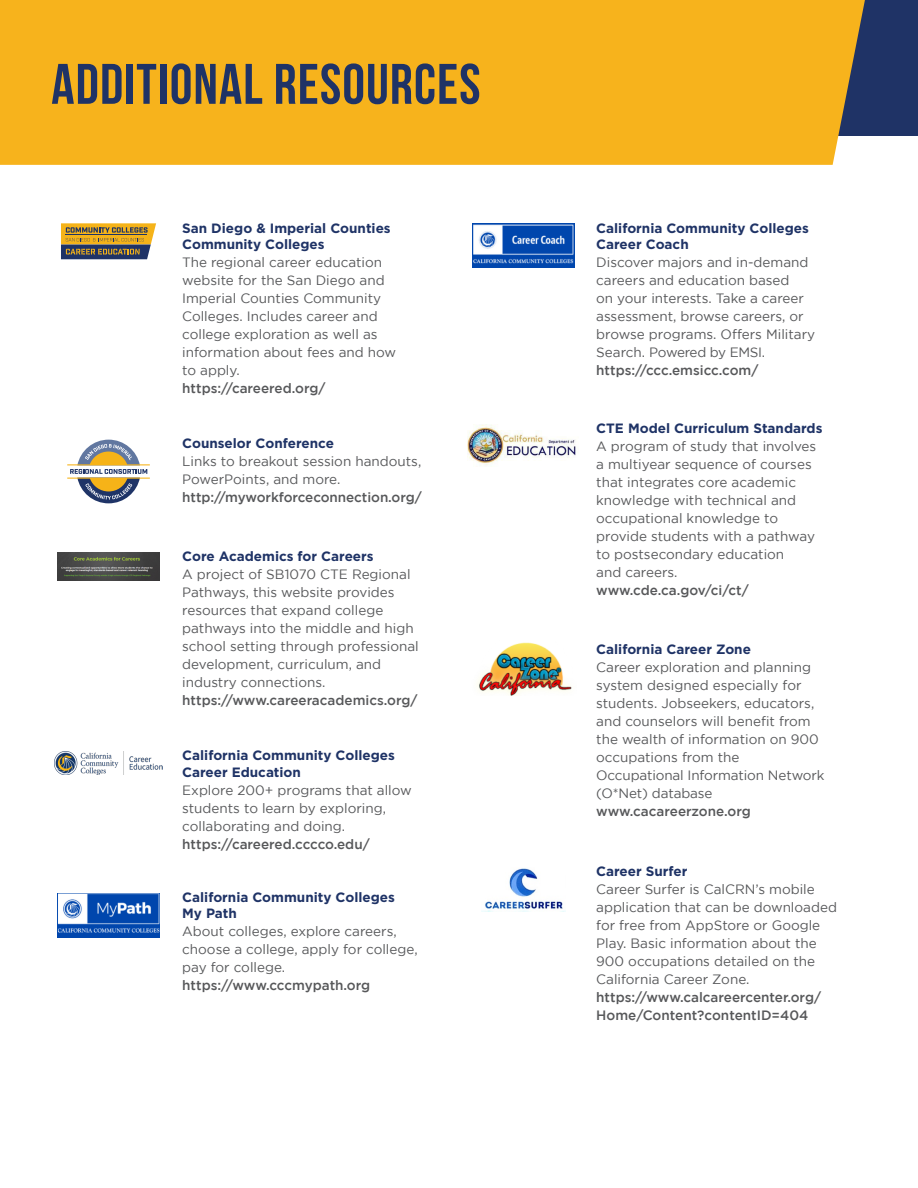
<style>
.page{position:relative;width:918px;height:1188px;background:#fff}
.page>*{position:absolute;margin:0;border:0;box-sizing:border-box;transform-origin:0 0}
.GCCD_Paragraph{font:57px "Bebas Neue";letter-spacing:.02em;color:#1f3366}
.Career_Pathway_descr{font:13.5px/18px "Gotham";color:#57585a}
.GCCD_Paragraph-2{font:700 13.5px/16.5px "Gotham";color:#1f3366}
.Career_Pathway_descr-2{font:500 13.5px "Gotham";color:#57585a}
.GCCD_Paragraph-3{font:13.5px/18px "Gotham";color:#57585a}
.GCCD_Paragraph-4{font:500 13.5px/18px "Gotham";color:#57585a}
</style>
<div class="page">
<img style="left:477px;top:642px;width:95px;height:53px">
<img style="left:468px;top:424px;width:108px;height:41px">
<img style="left:472px;top:223px;width:102px;height:44px">
<img style="left:58px;top:894px;width:102px;height:44px">
<img style="left:58px;top:552px;width:102px;height:28px">
<div style="left:0;top:0;width:918px;height:136px;background:#1f3366"></div>
<div style="left:0;top:0;width:865px;height:165px;background:#f7b31c"></div>
<svg style="left:67px;top:440px;width:83px;height:63px"></svg>
<img style="left:481px;top:868px;width:84px;height:44px">
<img style="left:54px;top:751px;width:109px;height:23px">
<svg style="left:61px;top:223px;width:95px;height:36px"></svg>
<p class="GCCD_Paragraph" style="left:51px;top:53px;width:431px">ADDITIONAL RESOURCES</p>
<p class="GCCD_Paragraph-2" style="left:182px;top:220px;width:210px">San Diego &amp; Imperial Counties<br>Community Colleges</p>
<p class="Career_Pathway_descr" style="left:182px;top:253px;width:215px">The regional career education website for the San Diego and<br>Imperial Counties Community<br>Colleges. Includes career and college exploration as well as information about fees and how to apply.</p>
<p class="Career_Pathway_descr-2" style="left:182px;top:381px;width:145px">https://careered.org/</p>
<p class="GCCD_Paragraph-2" style="left:182px;top:435px;width:153px">Counselor Conference</p>
<p class="Career_Pathway_descr" style="left:182px;top:452px;width:241px">Links to breakout session handouts,<br>PowerPoints, and more.</p>
<p class="Career_Pathway_descr-2" style="left:182px;top:490px;width:241px">http://myworkforceconnection.org/</p>
<p class="GCCD_Paragraph-2" style="left:182px;top:548px;width:193px">Core Academics for Careers</p>
<p class="Career_Pathway_descr" style="left:182px;top:565px;width:238px">A project of SB1070 CTE Regional<br>Pathways, this website provides resources that expand college pathways into the middle and high school setting through professional development, curriculum, and industry connections.</p>
<p class="Career_Pathway_descr-2" style="left:182px;top:693px;width:237px">https://www.careeracademics.org/</p>
<p class="GCCD_Paragraph-2" style="left:182px;top:747px;width:214px">California Community Colleges<br>Career Education</p>
<p class="GCCD_Paragraph-3" style="left:182px;top:781px;width:231px">Explore 200+ programs that allow students to learn by exploring, collaborating and doing.</p>
<p class="Career_Pathway_descr-2" style="left:182px;top:836px;width:189px">https://careered.cccco.edu/</p>
<p class="GCCD_Paragraph-2" style="left:182px;top:889px;width:214px">California Community Colleges<br>My Path</p>
<p class="Career_Pathway_descr" style="left:182px;top:922px;width:237px">About colleges, explore careers, choose a college, apply for college, pay for college.</p>
<p class="Career_Pathway_descr-2" style="left:182px;top:978px;width:190px">https://www.cccmypath.org</p>
<p class="GCCD_Paragraph-2" style="left:596px;top:220px;width:214px">California Community Colleges<br>Career Coach</p>
<p class="Career_Pathway_descr" style="left:596px;top:253px;width:220px">Discover majors and in-demand careers and education based<br>on your interests. Take a career assessment, browse careers, or browse programs. Offers Military<br>Search. Powered by EMSI.</p>
<p class="Career_Pathway_descr-2" style="left:596px;top:363px;width:164px">https://ccc.emsicc.com/</p>
<p class="GCCD_Paragraph-2" style="left:596px;top:420px;width:228px">CTE Model Curriculum Standards</p>
<p class="Career_Pathway_descr" style="left:596px;top:437px;width:222px">A program of study that involves a multiyear sequence of courses that integrates core academic knowledge with technical and occupational knowledge to provide students with a pathway to postsecondary education<br>and careers.</p>
<p class="Career_Pathway_descr-2" style="left:596px;top:583px;width:154px">www.cde.ca.gov/ci/ct/</p>
<p class="GCCD_Paragraph-2" style="left:596px;top:641px;width:156px">California Career Zone</p>
<p class="Career_Pathway_descr" style="left:596px;top:658px;width:230px">Career exploration and planning system designed especially for students. Jobseekers, educators, and counselors will benefit from the wealth of information on 900 occupations from the<br>Occupational Information Network (O*Net) database</p>
<p class="Career_Pathway_descr-2" style="left:596px;top:804px;width:156px">www.cacareerzone.org</p>
<p class="GCCD_Paragraph-2" style="left:596px;top:862px;width:93px">Career Surfer</p>
<p class="Career_Pathway_descr" style="left:596px;top:880px;width:242px">Career Surfer is CalCRN’s mobile application that can be downloaded for free from AppStore or Google<br>Play. Basic information about the<br>900 occupations detailed on the<br>California Career Zone.</p>
<p class="GCCD_Paragraph-4" style="left:596px;top:988px;width:226px">https://www.calcareercenter.org/<br>Home/Content?contentID=404</p>
</div>
